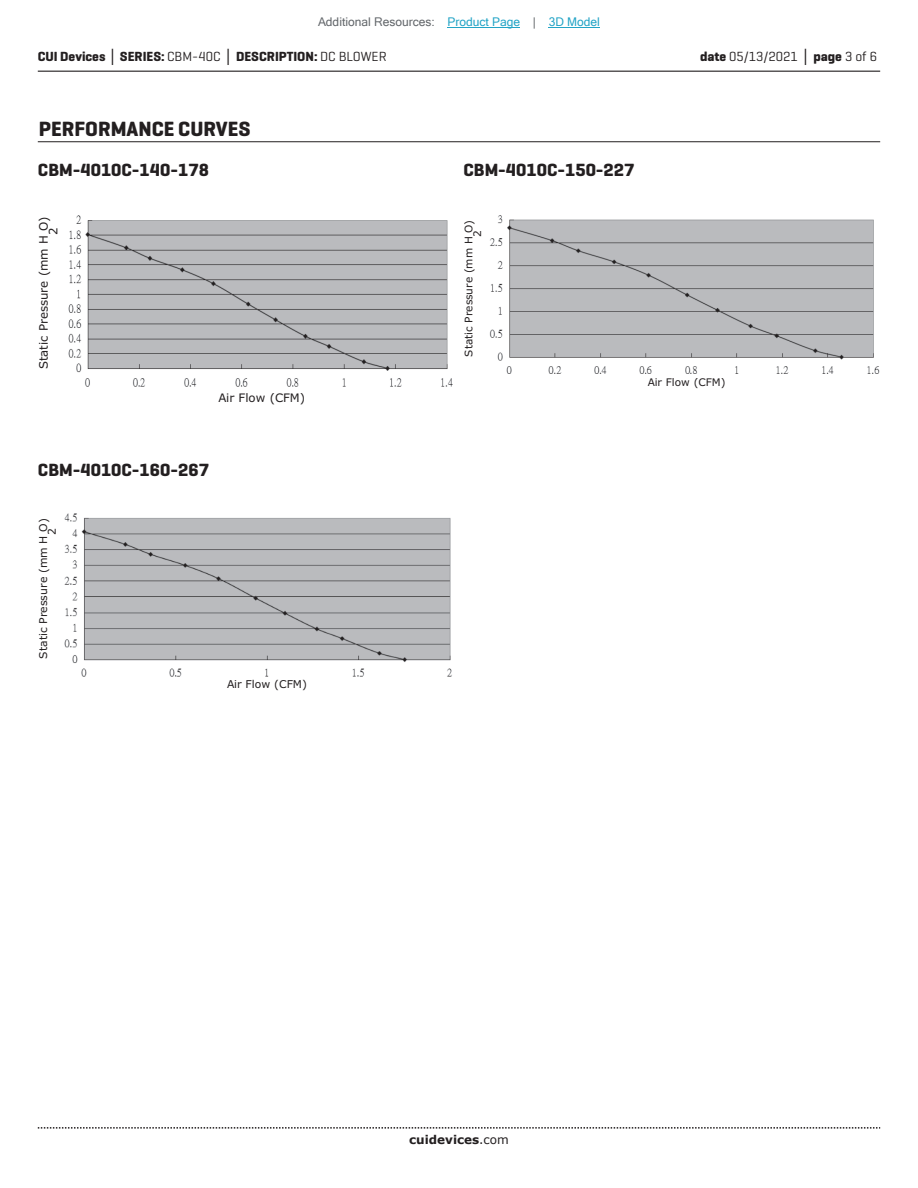
<style>
.page{position:relative;width:918px;height:1188px;background:#fff}
.page>*{position:absolute;margin:0;border:0;box-sizing:border-box;transform-origin:0 0}
.t1{font:700 21px "Geogrotesque";color:#231f20}
.t2{font:700 18px "Geogrotesque";color:#231f20}
.t3{font:700 13.5px "Geogrotesque";color:#231f20}
.t4{font:13.5px "Geogrotesque";color:#231f20}
.t5{font:12px "Microsoft Sans Serif";color:#63676b}
.t6{font:700 12px "Verdana";color:#231f20}
.t7{font:11.7px/9.6px "Verdana";color:#231f20}
.t8{font:10.8px/8.9px "Verdana";color:#231f20}
.t9{font:10.5px/8.7px "Verdana";color:#231f20}
.s1{color:#23a4c6}
.s2{font-family:"Verdana"}
.s3{font-weight:400}
.s4{font-weight:700}
.s5{font-family:"Verdana";font-weight:700}
</style>
<div class="page">
<hr style="left:38px;top:71px;width:842px;height:1px;background:#231f20">
<svg style="left:38px;top:1127px;width:842px;height:2px"></svg>
<hr style="left:38px;top:141px;width:842px;height:1px;background:#231f20">
<img style="left:64px;top:513px;width:388px;height:164px">
<img style="left:489px;top:215px;width:391px;height:159px">
<img style="left:68px;top:215px;width:385px;height:172px">
<hr style="left:448px;top:27px;width:72px;height:1px;background:#23a4c6">
<hr style="left:549px;top:27px;width:51px;height:1px;background:#23a4c6">
<p class="t5" style="left:318px;top:15px;width:283px">Additional Resources: <span class="s1">Product Page</span> | <span class="s1">3D Model</span></p>
<p class="t3" style="left:38px;top:48px;width:350px">CUI Devices <span class="s2">│</span> SERIES: <span class="s3">CBM-40C</span> <span class="s2">│</span> DESCRIPTION: <span class="s3">DC BLOWER</span></p>
<p class="t4" style="left:700px;top:48px;width:179px"><span class="s4">date</span> 05/13/2021 <span class="s5">│</span> <span class="s4">page</span> 3 of 6</p>
<p class="t1" style="left:39px;top:116px;width:213px">PERFORMANCE CURVES</p>
<p class="t2" style="left:38px;top:158px;width:173px">CBM-4010C-140-178</p>
<p class="t7" style="left:39px;top:235px;width:20px;text-indent:-134px;rotate:-90deg">Static Pressure (mm H O)<br>2</p>
<p class="t7" style="left:219px;top:392px;width:88px">Air Flow (CFM)</p>
<p class="t2" style="left:38px;top:458px;width:173px">CBM-4010C-160-267</p>
<p class="t8" style="left:39px;top:535px;width:19px;text-indent:-123px;rotate:-90deg">Static Pressure (mm H O)<br>2</p>
<p class="t8" style="left:227px;top:680px;width:81px">Air Flow (CFM)</p>
<p class="t2" style="left:464px;top:158px;width:172px">CBM-4010C-150-227</p>
<p class="t9" style="left:464px;top:237px;width:18px;text-indent:-120px;rotate:-90deg">Static Pressure (mm H O)<br>2</p>
<p class="t9" style="left:648px;top:377px;width:79px">Air Flow (CFM)</p>
<p class="t6" style="left:409px;top:1131px;width:101px">cuidevices<span class="s3">.com</span></p>
</div>
